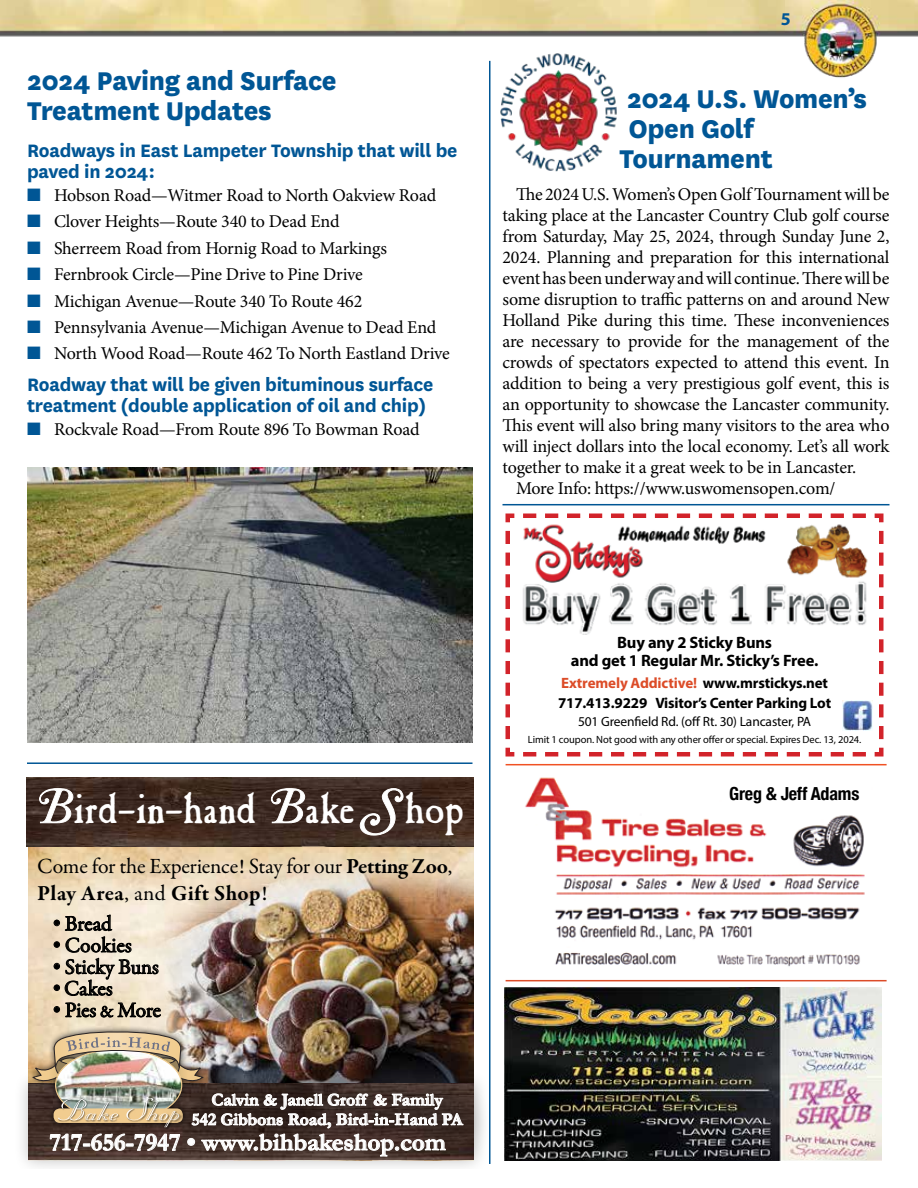
<style>
.page{position:relative;width:918px;height:1188px;background:#fff}
.page>*{position:absolute;margin:0;border:0;box-sizing:border-box;transform-origin:0 0}
.t1{font:42.6px "Caslon Antique MN";color:#fff}
.t2{font:800 30px/30px "National";letter-spacing:-.01em;color:#005695}
.t3{font:700 24.9px "Garamond";color:#fff}
.t4{font:21.9px/27px "Garamond Premr Pro";letter-spacing:-.015em;color:#000}
.t5{font:21.45px "Garamond Premr Pro";letter-spacing:-.01em;color:#000}
.t6{font:700 21px/21px "National";letter-spacing:-.01em;color:#005695}
.t7{font:18px "Minion Pro";letter-spacing:-.01em;color:#000}
.t8{font:700 condensed 18px "Helvetica Neue";letter-spacing:-.01em;color:#000}
.t9{font:700 18px "Myriad Pro";color:#005695}
.t10{font:700 17.55px/19.6px "Garamond";color:#fff;text-align:center}
.t11{font:700 16.5px/18px "Myriad Pro";letter-spacing:-.01em;color:#000;text-align:center}
.t12{font:700 15px/20.4px "Myriad Pro";letter-spacing:-.01em;color:#000}
.t13{font:13.5px "Myriad Pro";letter-spacing:-.01em;color:#000}
.t14{font:10.5px "Myriad Pro";letter-spacing:-.01em;color:#000}
.s1{color:#005695}
.s2{font-family:"Caslon No 540 Swa D";font-style:italic;font-size:50.55px}
.s3{font-weight:700}
.s4{font-size:17.25px}
.s5{color:#dc4c28}
</style>
<div class="page">
<img style="left:0;top:0;width:918px;height:86px">
<hr style="left:489px;top:61px;width:1px;height:1103px;background:#005695">
<img style="left:28px;top:846px;width:446px;height:179px">
<img style="left:140px;top:859px;width:334px;height:202px">
<div style="left:15px;top:1069px;width:473px;height:100px;background:#000;opacity:.26"></div>
<img style="left:29px;top:1134px;width:131px;height:26px">
<img style="left:27px;top:777px;width:447px;height:69px">
<div style="left:28px;top:1025px;width:180px;height:109px;background:#000;opacity:.75"></div>
<img style="left:56px;top:1087px;width:104px;height:11px">
<img style="left:57px;top:1097px;width:103px;height:1px">
<img style="left:33px;top:1031px;width:170px;height:56px">
<svg style="left:39px;top:788px;width:34px;height:35px"></svg>
<svg style="left:271px;top:788px;width:34px;height:35px"></svg>
<svg style="left:360px;top:788px;width:44px;height:48px;background:#55443e"></svg>
<div style="left:160px;top:1061px;width:328px;height:100px;background:#000;opacity:.29"></div>
<svg style="left:49px;top:1098px;width:131px;height:53px;background:#8d7e6d"></svg>
<svg style="left:187px;top:1093px;width:277px;height:64px;background:#635652"></svg>
<svg style="left:54px;top:914px;width:105px;height:82px;background:#c9bfae"></svg>
<svg style="left:54px;top:1002px;width:107px;height:16px;background:#a89d89"></svg>
<hr style="left:27px;top:762px;width:445px;height:2px;background:#005695">
<svg style="left:505px;top:513px;width:379px;height:244px"></svg>
<img style="left:843px;top:700px;width:30px;height:30px">
<img style="left:525px;top:777px;width:340px;height:190px">
<hr style="left:506px;top:764px;width:381px;height:1px;background:#f05123">
<hr style="left:506px;top:980px;width:381px;height:1px;background:#dc4c28">
<img style="left:27px;top:468px;width:445px;height:274px">
<hr style="left:502px;top:504px;width:388px;height:1px;background:#005695">
<img style="left:498px;top:52px;width:121px;height:120px">
<img style="left:504px;top:987px;width:378px;height:174px">
<h2 class="t2" style="left:27px;top:63px;width:311px">2024 Paving and Surface<br>Treatment Updates</h2>
<p class="t6" style="left:27px;top:138px;width:432px">Roadways in East Lampeter Township that will be paved in 2024:</p>
<p class="t7" style="left:27px;top:183px;width:411px"><span class="s1">■</span> Hobson Road—Witmer Road to North Oakview Road</p>
<p class="t7" style="left:27px;top:210px;width:314px"><span class="s1">■</span> Clover Heights—Route 340 to Dead End</p>
<p class="t7" style="left:27px;top:236px;width:361px"><span class="s1">■</span> Sherreem Road from Hornig Road to Markings</p>
<p class="t7" style="left:27px;top:262px;width:337px"><span class="s1">■</span> Fernbrook Circle—Pine Drive to Pine Drive</p>
<p class="t7" style="left:27px;top:289px;width:337px"><span class="s1">■</span> Michigan Avenue—Route 340 To Route 462</p>
<p class="t7" style="left:27px;top:315px;width:411px"><span class="s1">■</span> Pennsylvania Avenue—Michigan Avenue to Dead End</p>
<p class="t7" style="left:27px;top:342px;width:424px"><span class="s1">■</span> North Wood Road—Route 462 To North Eastland Drive</p>
<p class="t6" style="left:27px;top:373px;width:408px">Roadway that will be given bituminous surface treatment (double application of oil and chip)</p>
<p class="t7" style="left:27px;top:418px;width:394px"><span class="s1">■</span> Rockvale Road—From Route 896 To Bowman Road</p>
<p class="t9" style="left:781px;top:7px;width:11px">5</p>
<h2 class="t2" style="left:627px;top:81px;width:242px">2024 U.S. Women’s</h2>
<h2 class="t2" style="left:628px;top:111px;width:127px">Open Golf</h2>
<h2 class="t2" style="left:620px;top:141px;width:155px">Tournament</h2>
<p class="t7" style="left:516px;top:182px;width:375px">The 2024 U.S. Women’s Open Golf Tournament will be</p>
<p class="t7" style="left:502px;top:203px;width:388px">taking place at the Lancaster Country Club golf course</p>
<p class="t7" style="left:502px;top:224px;width:388px">from Saturday, May 25, 2024, through Sunday June 2,</p>
<p class="t7" style="left:502px;top:245px;width:389px">2024. Planning and preparation for this international</p>
<p class="t7" style="left:502px;top:266px;width:388px">event has been underway and will continue. There will be</p>
<p class="t7" style="left:502px;top:287px;width:389px">some disruption to traffic patterns on and around New</p>
<p class="t7" style="left:502px;top:308px;width:389px">Holland Pike during this time. These inconveniences</p>
<p class="t7" style="left:502px;top:329px;width:388px">are necessary to provide for the management of the</p>
<p class="t7" style="left:502px;top:350px;width:389px">crowds of spectators expected to attend this event. In</p>
<p class="t7" style="left:502px;top:371px;width:388px">addition to being a very prestigious golf event, this is</p>
<p class="t7" style="left:502px;top:392px;width:389px">an opportunity to showcase the Lancaster community.</p>
<p class="t7" style="left:502px;top:413px;width:389px">This event will also bring many visitors to the area who</p>
<p class="t7" style="left:502px;top:434px;width:389px">will inject dollars into the local economy. Let’s all work</p>
<p class="t7" style="left:502px;top:455px;width:355px">together to make it a great week to be in Lancaster.</p>
<p class="t7" style="left:516px;top:476px;width:321px">More Info: https://www.uswomensopen.com/</p>
<h1 class="t1" style="left:37px;top:783px;width:428px"><span class="s2">B</span>ird-in-hand <span class="s2">B</span>ake <span class="s2">S</span>hop</h1>
<p class="t4" style="left:37px;top:853px;width:417px">Come for the Experience! Stay for our <span class="s3">Petting Zoo</span>,<br><span class="s3">Play Area</span>, and <span class="s3">Gift Shop</span>!</p>
<p class="t5" style="left:53px;top:911px;width:60px"><sup>•</sup> Bread</p>
<p class="t5" style="left:53px;top:932px;width:80px"><sup>•</sup> Cookies</p>
<p class="t5" style="left:53px;top:954px;width:107px"><sup>•</sup> Sticky Buns</p>
<p class="t5" style="left:53px;top:975px;width:61px"><sup>•</sup> Cakes</p>
<p class="t5" style="left:53px;top:997px;width:109px"><sup>•</sup> Pies <span class="s4">&amp;</span> More</p>
<p class="t10" style="left:192px;top:1090px;width:273px">Calvin &amp; Janell Groff &amp; Family<br>542 Gibbons Road, Bird-in-Hand PA</p>
<h3 class="t3" style="left:49px;top:1125px;width:398px">717-656-7947 • www.bihbakeshop.com</h3>
<p class="t11" style="left:571px;top:633px;width:249px">Buy any 2 Sticky Buns<br>and get 1 Regular Mr. Sticky’s Free.</p>
<p class="t12" style="left:558px;top:672px;width:275px"><span class="s5">Extremely Addictive!</span> www.mrstickys.net<br>717.413.9229 Visitor’s Center Parking Lot</p>
<p class="t13" style="left:578px;top:713px;width:235px">501 Greenfield Rd. (off Rt. 30) Lancaster, PA</p>
<p class="t14" style="left:528px;top:733px;width:335px">Limit 1 coupon. Not good with any other offer or special. Expires Dec. 13, 2024.</p>
<p class="t8" style="left:729px;top:779px;width:132px">Greg &amp; Jeff Adams</p>
</div>
